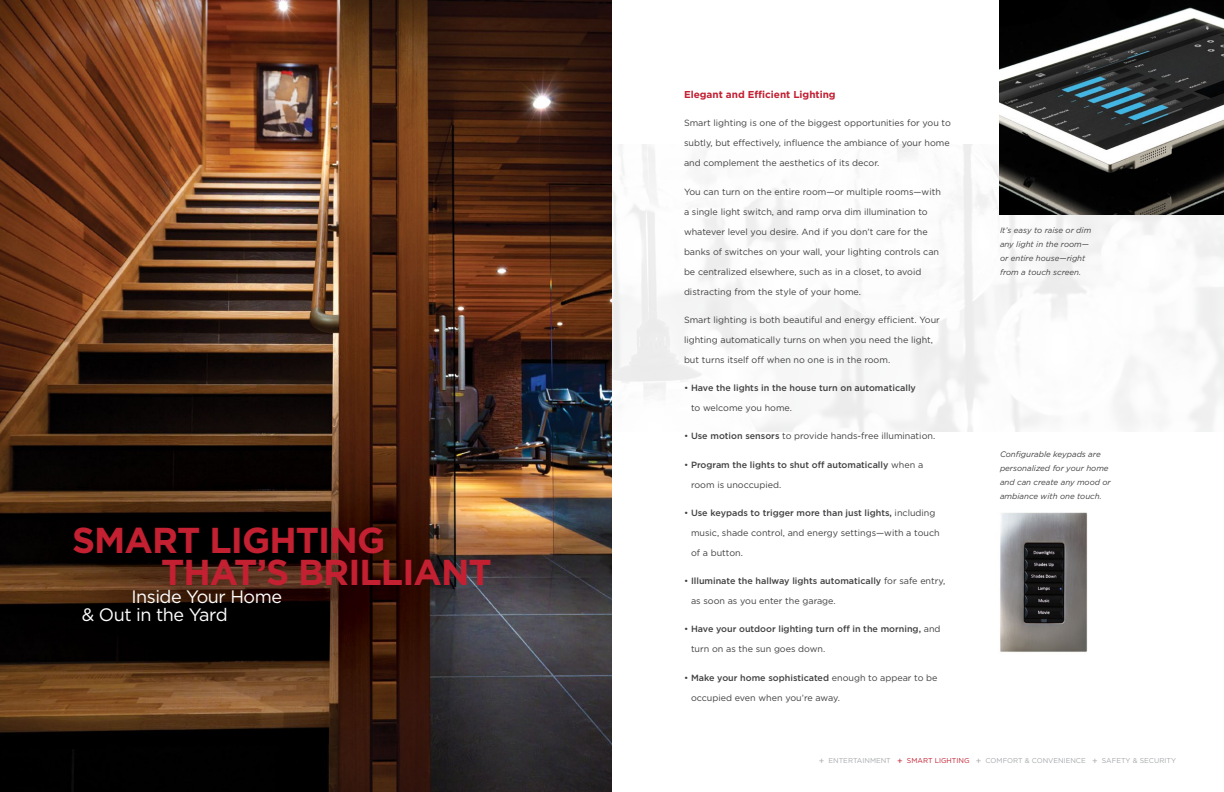
<style>
.page{position:relative;width:1224px;height:792px;background:#fff}
.page>*{position:absolute;margin:0;border:0;box-sizing:border-box;transform-origin:0 0}
.t1{font:700 36px/32px "Gotham";letter-spacing:-.025em;color:#c32032}
.t2{font:18px/18px "Gotham";letter-spacing:-.025em;color:#fff}
.t3{font:700 10px "Gotham";color:#c32032}
.t4{font:9px "Gotham";color:#414042}
.t5{font:500 9px "Gotham";color:#414042}
.t6{font:italic 8px/14px "Gotham";color:#414042}
.t7{font:7px "Gotham";color:#a7a9ac}
.s1{font-weight:400}
.s2{font-weight:500}
.s3{font-size:9px}
.s4{font-size:9px;color:#c32032}
.s5{color:#c32032}
</style>
<div class="page">
<img style="left:1000px;top:512px;width:88px;height:140px">
<img style="left:0;top:0;width:612px;height:792px">
<img style="left:999px;top:0;width:225px;height:215px">
<h1 class="t1" style="left:161px;top:524px;width:332px;text-indent:-89px">SMART LIGHTING<br>THAT’S BRILLIANT</h1>
<h2 class="t2" style="left:82px;top:587px;width:202px;text-indent:49px">Inside Your Home &amp; Out in the Yard</h2>
<p class="t3" style="left:684px;top:88px;width:153px">Elegant and Efficient Lighting</p>
<p class="t4" style="left:684px;top:117px;width:268px">Smart lighting is one of the biggest opportunities for you to</p>
<p class="t4" style="left:684px;top:137px;width:267px">subtly, but effectively, influence the ambiance of your home</p>
<p class="t4" style="left:684px;top:157px;width:197px">and complement the aesthetics of its decor.</p>
<p class="t4" style="left:684px;top:186px;width:258px">You can turn on the entire room—or multiple rooms—with</p>
<p class="t4" style="left:684px;top:206px;width:245px">a single light switch, and ramp orva dim illumination to</p>
<p class="t4" style="left:684px;top:226px;width:245px">whatever level you desire. And if you don’t care for the</p>
<p class="t4" style="left:684px;top:246px;width:257px">banks of switches on your wall, your lighting controls can</p>
<p class="t4" style="left:684px;top:266px;width:239px">be centralized elsewhere, such as in a closet, to avoid</p>
<p class="t4" style="left:684px;top:286px;width:179px">distracting from the style of your home.</p>
<p class="t4" style="left:684px;top:314px;width:257px">Smart lighting is both beautiful and energy efficient. Your</p>
<p class="t4" style="left:684px;top:334px;width:251px">lighting automatically turns on when you need the light,</p>
<p class="t4" style="left:684px;top:354px;width:208px">but turns itself off when no one is in the room.</p>
<p class="t5" style="left:684px;top:382px;width:233px"><span class="s1">•</span> Have the lights in the house turn on automatically</p>
<p class="t4" style="left:691px;top:402px;width:103px">to welcome you home.</p>
<p class="t4" style="left:684px;top:430px;width:253px">• <span class="s2">Use motion sensors</span> to provide hands-free illumination.</p>
<p class="t5" style="left:684px;top:459px;width:241px"><span class="s1">•</span> Program the lights to shut off automatically <span class="s1">when a</span></p>
<p class="t4" style="left:691px;top:479px;width:92px">room is unoccupied.</p>
<p class="t5" style="left:684px;top:507px;width:253px"><span class="s1">•</span> Use keypads to trigger more than just lights, <span class="s1">including</span></p>
<p class="t4" style="left:691px;top:527px;width:250px">music, shade control, and energy settings—with a touch</p>
<p class="t4" style="left:691px;top:547px;width:53px">of a button.</p>
<p class="t5" style="left:684px;top:575px;width:263px"><span class="s1">•</span> Illuminate the hallway lights automatically <span class="s1">for safe entry,</span></p>
<p class="t4" style="left:691px;top:595px;width:146px">as soon as you enter the garage.</p>
<p class="t5" style="left:684px;top:623px;width:258px"><span class="s1">•</span> Have your outdoor lighting turn off in the morning, <span class="s1">and</span></p>
<p class="t4" style="left:691px;top:644px;width:136px">turn on as the sun goes down.</p>
<p class="t5" style="left:684px;top:672px;width:255px"><span class="s1">•</span> Make your home sophisticated <span class="s1">enough to appear to be</span></p>
<p class="t4" style="left:691px;top:692px;width:150px">occupied even when you’re away.</p>
<p class="t6" style="left:1000px;top:223px;width:93px">It’s easy to raise or dim any light in the room— or entire house—right from a touch screen.</p>
<p class="t6" style="left:1000px;top:447px;width:112px">Configurable keypads are personalized for your home and can create any mood or ambiance with one touch.</p>
<p class="t7" style="left:819px;top:756px;width:359px"><span class="s3">+</span> ENTERTAINMENT <span class="s4">+</span> <span class="s5">SMART LIGHTING</span> <span class="s3">+</span> COMFORT &amp; CONVENIENCE <span class="s3">+</span> SAFETY &amp; SECURITY</p>
</div>
